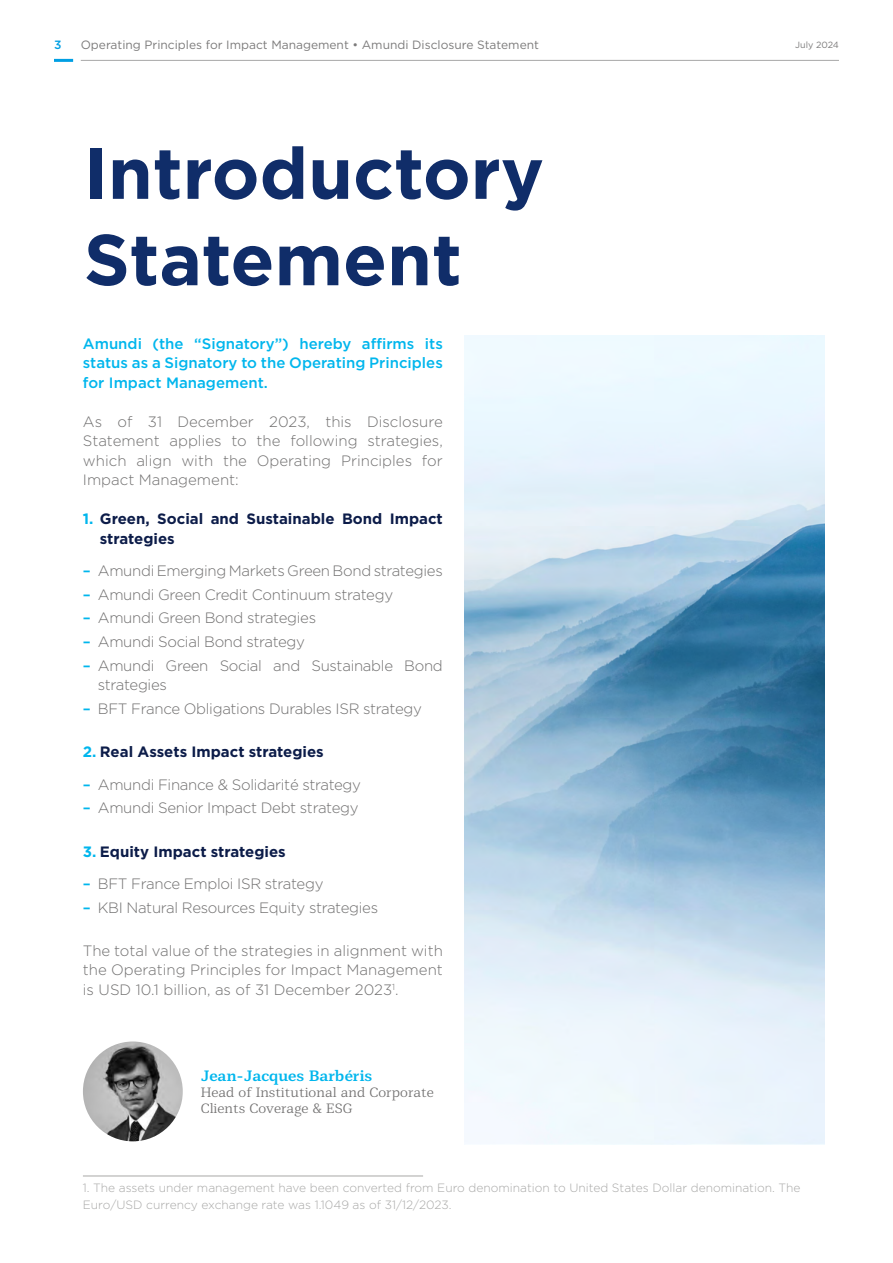
<style>
.page{position:relative;width:893px;height:1263px;background:#fff}
.page>*{position:absolute;margin:0;border:0;box-sizing:border-box;transform-origin:0 0}
.t1{font:700 72px/86.4px "Gotham HTF";color:#102d69}
.t2{font:300 15px/19.5px "Gotham HTF";letter-spacing:-.02em;color:#706f6f;text-align:justify}
.t3{font:500 15px/19.5px "Gotham HTF";color:#00b6ed;text-align:justify}
.t4{font:700 15px/19.5px "Gotham HTF";color:#0c1c49}
.t5{font:700 15px "Mediator Serif";color:#00b6ed}
.t6{font:300 13.5px/16.2px "Mediator Serif";color:#706f6f}
.t7{font:300 12px/16.5px "Gotham HTF";color:#a8a8a7}
.t8{font:12px "Gotham HTF";color:#7c7b7b}
.t9{font:500 12px "Gotham HTF";color:#009fe3}
.t10{font:9px "Gotham HTF";color:#7c7b7b}
.s1{color:#00b6ed}
.s2{font-weight:500;color:#00b6ed}
</style>
<div class="page">
<hr style="left:81px;top:60px;width:758px;height:1px;background:#a8a8a7">
<hr style="left:54px;top:59px;width:19px;height:3px;background:#009fe3">
<hr style="left:83px;top:1175px;width:340px;height:1px;background:#a8a8a7">
<img style="left:464px;top:336px;width:360px;height:808px">
<img style="left:83px;top:1041px;width:100px;height:100px;border-radius:50px">
<p class="t9" style="left:54px;top:38px;width:9px">3</p>
<p class="t8" style="left:81px;top:39px;width:460px">Operating Principles for Impact Management • Amundi Disclosure Statement</p>
<p class="t10" style="left:795px;top:40px;width:45px">July 2024</p>
<h1 class="t1" style="left:84px;top:128px;width:462px">Introductory<br>Statement</h1>
<p class="t3" style="left:83px;top:333px;width:361px">Amundi (the “Signatory”) hereby affirms its status as a Signatory to the Operating Principles for Impact Management.</p>
<p class="t2" style="left:83px;top:411px;width:361px">As of 31 December 2023, this Disclosure Statement applies to the following strategies, which align with the Operating Principles for Impact Management:</p>
<p class="t4" style="left:100px;top:509px;width:344px;text-indent:-17px"><span class="s1">1.</span> Green, Social and Sustainable Bond Impact strategies</p>
<p class="t2" style="left:83px;top:561px;width:361px"><span class="s2">–</span> Amundi Emerging Markets Green Bond strategies</p>
<p class="t2" style="left:83px;top:584px;width:312px"><span class="s2">–</span> Amundi Green Credit Continuum strategy</p>
<p class="t2" style="left:83px;top:608px;width:235px"><span class="s2">–</span> Amundi Green Bond strategies</p>
<p class="t2" style="left:83px;top:632px;width:224px"><span class="s2">–</span> Amundi Social Bond strategy</p>
<p class="t2" style="left:98px;top:656px;width:347px;text-indent:-15px"><span class="s2">–</span> Amundi Green Social and Sustainable Bond strategies</p>
<p class="t2" style="left:83px;top:699px;width:340px"><span class="s2">–</span> BFT France Obligations Durables ISR strategy</p>
<p class="t4" style="left:83px;top:742px;width:242px"><span class="s1">2.</span> Real Assets Impact strategies</p>
<p class="t2" style="left:83px;top:774px;width:280px"><span class="s2">–</span> Amundi Finance &amp; Solidarité strategy</p>
<p class="t2" style="left:83px;top:798px;width:277px"><span class="s2">–</span> Amundi Senior Impact Debt strategy</p>
<p class="t4" style="left:83px;top:841px;width:204px"><span class="s1">3.</span> Equity Impact strategies</p>
<p class="t2" style="left:83px;top:874px;width:242px"><span class="s2">–</span> BFT France Emploi ISR strategy</p>
<p class="t2" style="left:83px;top:897px;width:297px"><span class="s2">–</span> KBI Natural Resources Equity strategies</p>
<p class="t2" style="left:83px;top:941px;width:361px">The total value of the strategies in alignment with the Operating Principles for Impact Management is USD 10.1 billion, as of 31 December 2023<sup>1</sup>.</p>
<p class="t5" style="left:201px;top:1066px;width:173px">Jean-Jacques Barbéris</p>
<p class="t6" style="left:201px;top:1084px;width:235px">Head of Institutional and Corporate<br>Clients Coverage &amp; ESG</p>
<p class="t7" style="left:83px;top:1180px;width:719px">1. The assets under management have been converted from Euro denomination to United States Dollar denomination. The<br>Euro/USD currency exchange rate was 1.1049 as of 31/12/2023.</p>
</div>
